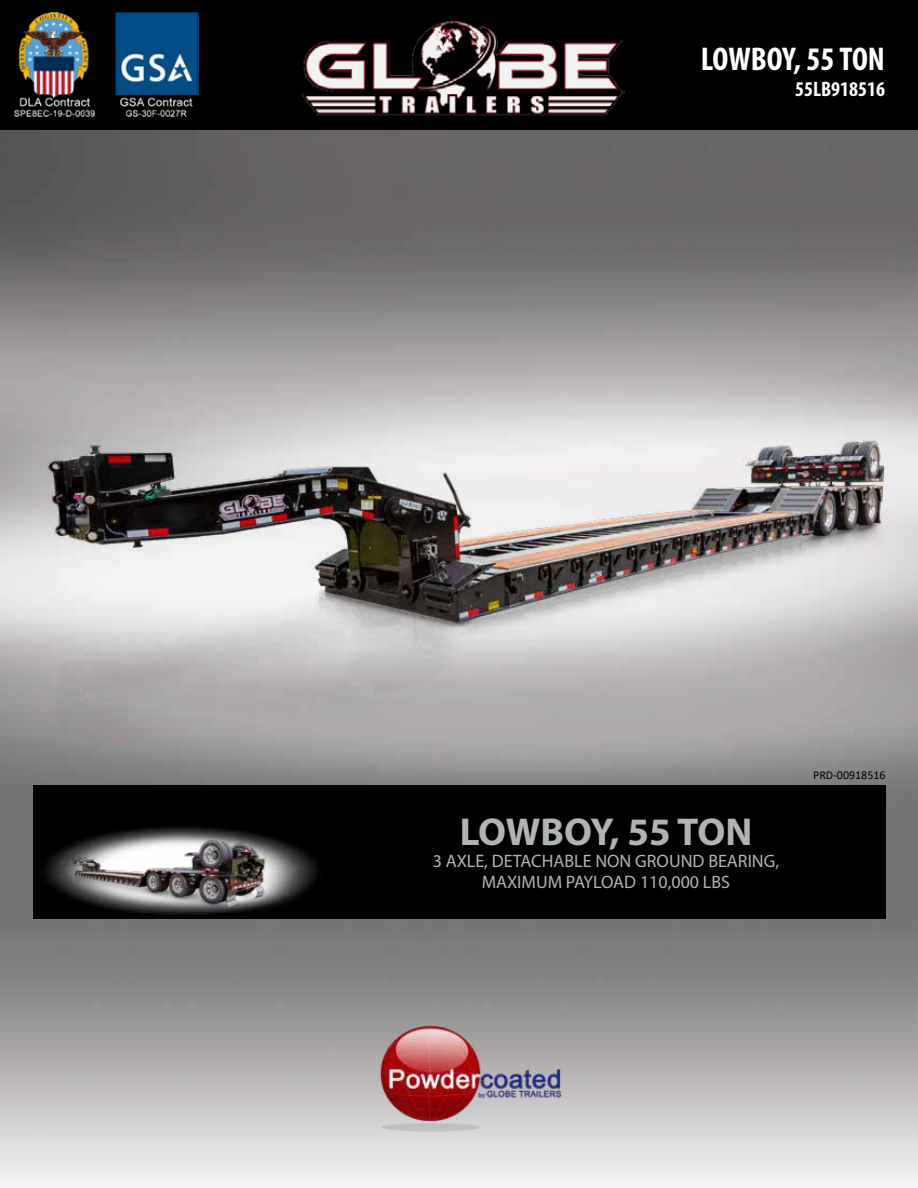
<style>
.page{position:relative;width:918px;height:1188px;background:#fff}
.page>*{position:absolute;margin:0;border:0;box-sizing:border-box;transform-origin:0 0}
.t1{font:700 39px "Myriad Pro";letter-spacing:-.005em;color:#b1b4b6}
.t2{font:700 condensed 33px "Myriad Pro";color:#fff}
.t3{font:700 condensed 21px "Myriad Pro";color:#fff}
.t4{font:18px/21.6px "Myriad Pro";color:#b1b4b6;text-align:center}
.t5{font:12px "Calibri";color:#000}
</style>
<div class="page">
<img style="left:0;top:130px;width:918px;height:1057px">
<div style="left:326px;top:785px;width:560px;height:134px;background:#000"></div>
<img style="left:356px;top:1025px;width:215px;height:109px">
<div style="left:0;top:0;width:918px;height:130px;background:#000"></div>
<img style="left:301px;top:20px;width:323px;height:96px">
<img style="left:15px;top:12px;width:184px;height:104px">
<img style="left:34px;top:844px;width:292px;height:75px">
<img style="left:66px;top:844px;width:206px;height:89px">
<img style="left:0;top:241px;width:898px;height:603px">
<h2 class="t2" style="left:701px;top:38px;width:186px">LOWBOY, 55 TON</h2>
<p class="t3" style="left:795px;top:76px;width:91px">55LB918516</p>
<h1 class="t1" style="left:460px;top:806px;width:294px">LOWBOY, 55 TON</h1>
<p class="t4" style="left:433px;top:850px;width:348px">3 AXLE, DETACHABLE NON GROUND BEARING,<br>MAXIMUM PAYLOAD 110,000 LBS</p>
<p class="t5" style="left:813px;top:766px;width:74px">PRD-00918516</p>
</div>
